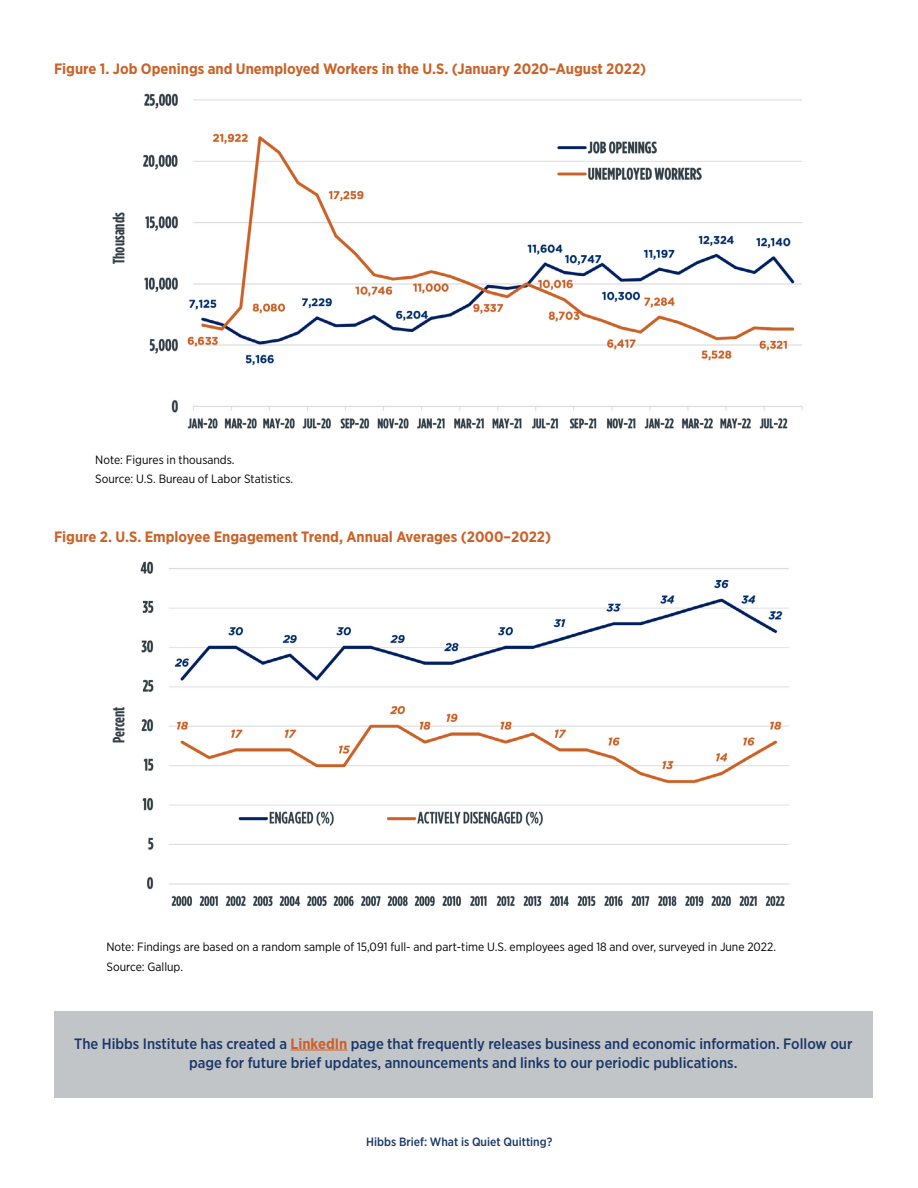
<style>
.page{position:relative;width:918px;height:1188px;background:#fff}
.page>*{position:absolute;margin:0;border:0;box-sizing:border-box;transform-origin:0 0}
.t1{font:700 16.5px "Gotham Condensed";color:#333f48}
.t2{font:500 15px/19.5px "Gotham Narrow";color:#1a3768;text-align:center}
.t3{font:700 15px "Gotham Narrow";color:#ca6228}
.t4{font:12px/19.5px "Gotham Narrow";color:#000}
.t5{font:500 12px "Gotham Narrow";color:#1a3768}
.s1{font-weight:700;color:#d05f28}
</style>
<div class="page">
<div style="left:54px;top:1011px;width:819px;height:86px;background:#c2c5c8"></div>
<hr style="left:290px;top:1050px;width:57px;height:1px;background:#d05f28">
<img style="left:143px;top:93px;width:660px;height:336px">
<img style="left:140px;top:561px;width:649px;height:346px">
<p class="t3" style="left:54px;top:59px;width:594px">Figure 1. Job Openings and Unemployed Workers in the U.S. (January 2020–August 2022)</p>
<h1 class="t1" style="left:109px;top:264px;width:53px;rotate:-90deg">Thousands</h1>
<p class="t4" style="left:95px;top:449px;width:199px">Note: Figures in thousands.<br>Source: U.S. Bureau of Labor Statistics.</p>
<p class="t3" style="left:54px;top:527px;width:499px">Figure 2. U.S. Employee Engagement Trend, Annual Averages (2000–2022)</p>
<h1 class="t1" style="left:109px;top:743px;width:38px;rotate:-90deg">Percent</h1>
<p class="t4" style="left:107px;top:937px;width:671px">Note: Findings are based on a random sample of 15,091 full- and part-time U.S. employees aged 18 and over, surveyed in June 2022.<br>Source: Gallup.</p>
<p class="t2" style="left:74px;top:1033px;width:780px">The Hibbs Institute has created a <span class="s1">LinkedIn</span> page that frequently releases business and economic information. Follow our page for future brief updates, announcements and links to our periodic publications.</p>
<p class="t5" style="left:366px;top:1134px;width:188px">Hibbs Brief: What is Quiet Quitting?</p>
</div>
